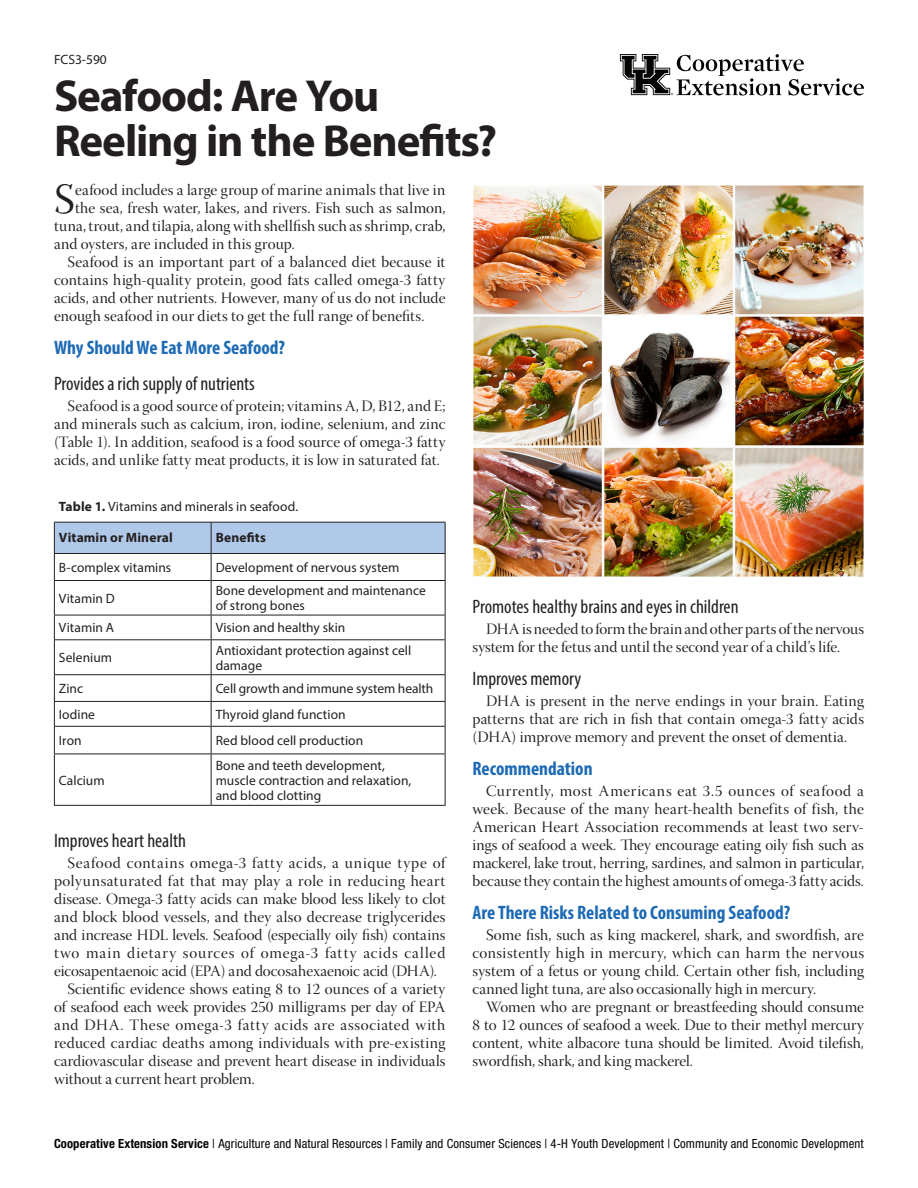
<style>
.page{position:relative;width:918px;height:1188px;background:#fff}
.page>*{position:absolute;margin:0;border:0;box-sizing:border-box;transform-origin:0 0}
.PubTitle{font:700 45px "Myriad Pro";letter-spacing:-.025em;color:#231f20}
.body{font:43.05px "Warnock Pro Disp";color:#231f20}
._2{font:condensed 19.5px "Myriad Pro";color:#231f20}
._1{font:700 condensed 19.5px "Myriad Pro";color:#1d6ab5}
.body-2{font:15.75px/18px "Warnock Pro Disp";letter-spacing:.005em;color:#231f20;text-align:justify}
.table__body{font:13.5px/15px "Myriad Pro";letter-spacing:.005em;color:#231f20}
.table__header{font:13.5px "Myriad Pro";letter-spacing:.005em;color:#231f20}
.table__title{font:700 13.5px "Myriad Pro";letter-spacing:.01em;color:#231f20}
.pub_number{font:13.5px "Myriad Pro";color:#231f20}
.table__header-2{font:700 13.5px "Myriad Pro";letter-spacing:.015em;color:#231f20}
.t1{font:condensed 12.6px "Helvetica Neue LT Std";letter-spacing:.01em;color:#040503}
.s1{font-weight:700}
</style>
<div class="page">
<svg style="left:620px;top:54px;width:244px;height:42px"></svg>
<img style="left:473px;top:185px;width:391px;height:392px">
<svg style="left:54px;top:522px;width:392px;height:58px"></svg>
<hr style="left:54px;top:580px;width:157px;height:1px;background:#231f20">
<hr style="left:54px;top:581px;width:1px;height:34px;background:#231f20">
<hr style="left:211px;top:580px;width:235px;height:1px;background:#231f20">
<hr style="left:211px;top:581px;width:1px;height:34px;background:#231f20">
<hr style="left:445px;top:581px;width:1px;height:34px;background:#231f20">
<hr style="left:54px;top:615px;width:157px;height:1px;background:#231f20">
<svg style="left:54px;top:615px;width:1px;height:24px"></svg>
<hr style="left:211px;top:615px;width:235px;height:1px;background:#231f20">
<svg style="left:211px;top:615px;width:1px;height:24px"></svg>
<svg style="left:445px;top:615px;width:1px;height:24px"></svg>
<hr style="left:54px;top:639px;width:157px;height:1px;background:#231f20">
<hr style="left:54px;top:640px;width:1px;height:34px;background:#231f20">
<hr style="left:211px;top:639px;width:235px;height:1px;background:#231f20">
<hr style="left:211px;top:640px;width:1px;height:34px;background:#231f20">
<hr style="left:445px;top:640px;width:1px;height:34px;background:#231f20">
<hr style="left:54px;top:674px;width:157px;height:1px;background:#231f20">
<hr style="left:211px;top:674px;width:235px;height:1px;background:#231f20">
<hr style="left:54px;top:701px;width:157px;height:1px;background:#231f20">
<hr style="left:211px;top:701px;width:235px;height:1px;background:#231f20">
<hr style="left:54px;top:726px;width:157px;height:1px;background:#231f20">
<svg style="left:54px;top:675px;width:1px;height:79px"></svg>
<hr style="left:211px;top:726px;width:235px;height:1px;background:#231f20">
<svg style="left:211px;top:675px;width:1px;height:79px"></svg>
<svg style="left:445px;top:675px;width:1px;height:79px"></svg>
<hr style="left:54px;top:754px;width:157px;height:1px;background:#231f20">
<hr style="left:54px;top:754px;width:1px;height:51px;background:#231f20">
<hr style="left:211px;top:754px;width:235px;height:1px;background:#231f20">
<hr style="left:211px;top:754px;width:1px;height:51px;background:#231f20">
<hr style="left:445px;top:754px;width:1px;height:51px;background:#231f20">
<hr style="left:54px;top:805px;width:157px;height:1px;background:#231f20">
<hr style="left:211px;top:805px;width:235px;height:1px;background:#231f20">
<p class="pub_number" style="left:54px;top:51px;width:54px">FCS3-590</p>
<p class="PubTitle" style="left:54px;top:67px;width:327px">Seafood: Are You</p>
<p class="PubTitle" style="left:54px;top:112px;width:445px">Reeling in the Benefits?</p>
<p class="body" style="left:54px;top:176px;width:22px">S</p>
<p class="body-2" style="left:75px;top:183px;width:372px">eafood includes a large group of marine animals that live in</p>
<p class="body-2" style="left:75px;top:201px;width:372px">the sea, fresh water, lakes, and rivers. Fish such as salmon,</p>
<p class="body-2" style="left:54px;top:219px;width:393px">tuna, trout, and tilapia, along with shellfish such as shrimp, crab,</p>
<p class="body-2" style="left:54px;top:237px;width:242px">and oysters, are included in this group.</p>
<p class="body-2" style="left:54px;top:255px;width:393px;text-indent:14px">Seafood is an important part of a balanced diet because it contains high-quality protein, good fats called omega-3 fatty acids, and other nutrients. However, many of us do not include enough seafood in our diets to get the full range of benefits.</p>
<p class="_1" style="left:54px;top:335px;width:233px">Why Should We Eat More Seafood?</p>
<p class="_2" style="left:54px;top:372px;width:202px">Provides a rich supply of nutrients</p>
<p class="body-2" style="left:54px;top:399px;width:393px;text-indent:14px">Seafood is a good source of protein; vitamins A, D, B12, and E; and minerals such as calcium, iron, iodine, selenium, and zinc (Table 1). In addition, seafood is a food source of omega-3 fatty acids, and unlike fatty meat products, it is low in saturated fat.</p>
<p class="table__header" style="left:59px;top:499px;width:241px"><span class="s1">Table 1.</span> Vitamins and minerals in seafood.</p>
<p class="table__title" style="left:59px;top:529px;width:115px">Vitamin or Mineral</p>
<p class="table__header-2" style="left:216px;top:529px;width:52px">Benefits</p>
<p class="table__body" style="left:59px;top:560px;width:114px">B-complex vitamins</p>
<p class="table__body" style="left:216px;top:560px;width:185px">Development of nervous system</p>
<p class="table__body" style="left:59px;top:591px;width:57px">Vitamin D</p>
<p class="table__body" style="left:216px;top:583px;width:212px">Bone development and maintenance</p>
<p class="table__body" style="left:216px;top:598px;width:91px">of strong bones</p>
<p class="table__body" style="left:59px;top:620px;width:57px">Vitamin A</p>
<p class="table__body" style="left:216px;top:620px;width:131px">Vision and healthy skin</p>
<p class="table__body" style="left:59px;top:650px;width:55px">Selenium</p>
<p class="table__body" style="left:216px;top:643px;width:197px">Antioxidant protection against cell damage</p>
<p class="table__body" style="left:59px;top:681px;width:26px">Zinc</p>
<p class="table__body" style="left:216px;top:681px;width:219px">Cell growth and immune system health</p>
<p class="table__body" style="left:59px;top:707px;width:38px">Iodine</p>
<p class="table__body" style="left:216px;top:707px;width:131px">Thyroid gland function</p>
<p class="table__body" style="left:59px;top:733px;width:24px">Iron</p>
<p class="table__body" style="left:216px;top:733px;width:149px">Red blood cell production</p>
<p class="table__body" style="left:59px;top:772px;width:47px">Calcium</p>
<p class="table__body" style="left:216px;top:757px;width:197px">Bone and teeth development, muscle contraction and relaxation, and blood clotting</p>
<p class="_2" style="left:54px;top:829px;width:134px">Improves heart health</p>
<p class="body-2" style="left:54px;top:856px;width:393px;text-indent:14px">Seafood contains omega-3 fatty acids, a unique type of polyunsaturated fat that may play a role in reducing heart disease. Omega-3 fatty acids can make blood less likely to clot and block blood vessels, and they also decrease triglycerides and increase HDL levels. Seafood (especially oily fish) contains two main dietary sources of omega-3 fatty acids called eicosapentaenoic acid (EPA) and docosahexaenoic acid (DHA).</p>
<p class="body-2" style="left:54px;top:982px;width:393px;text-indent:14px">Scientific evidence shows eating 8 to 12 ounces of a variety of seafood each week provides 250 milligrams per day of EPA and DHA. These omega-3 fatty acids are associated with reduced cardiac deaths among individuals with pre-existing cardiovascular disease and prevent heart disease in individuals without a current heart problem.</p>
<p class="_2" style="left:472px;top:595px;width:268px">Promotes healthy brains and eyes in children</p>
<p class="body-2" style="left:472px;top:622px;width:393px;text-indent:14px">DHA is needed to form the brain and other parts of the nervous system for the fetus and until the second year of a child’s life.</p>
<p class="_2" style="left:472px;top:667px;width:110px">Improves memory</p>
<p class="body-2" style="left:472px;top:694px;width:393px;text-indent:14px">DHA is present in the nerve endings in your brain. Eating patterns that are rich in fish that contain omega-3 fatty acids (DHA) improve memory and prevent the onset of dementia.</p>
<p class="_1" style="left:472px;top:757px;width:122px">Recommendation</p>
<p class="body-2" style="left:472px;top:784px;width:393px;text-indent:14px">Currently, most Americans eat 3.5 ounces of seafood a week. Because of the many heart-health benefits of fish, the American Heart Association recommends at least two serv&shy;ings of seafood a week. They encourage eating oily fish such as mackerel, lake trout, herring, sardines, and salmon in particular, because they contain the highest amounts of omega-3 fatty acids.</p>
<p class="_1" style="left:472px;top:901px;width:319px">Are There Risks Related to Consuming Seafood?</p>
<p class="body-2" style="left:472px;top:928px;width:393px;text-indent:14px">Some fish, such as king mackerel, shark, and swordfish, are consistently high in mercury, which can harm the nervous system of a fetus or young child. Certain other fish, including canned light tuna, are also occasionally high in mercury.</p>
<p class="body-2" style="left:472px;top:1000px;width:393px;text-indent:14px">Women who are pregnant or breastfeeding should consume 8 to 12 ounces of seafood a week. Due to their methyl mercury content, white albacore tuna should be limited. Avoid tilefish, swordfish, shark, and king mackerel.</p>
<p class="t1" style="left:54px;top:1136px;width:811px"><span class="s1">Cooperative Extension Service</span> | Agriculture and Natural Resources | Family and Consumer Sciences | 4-H Youth Development | Community and Economic Development</p>
</div>
